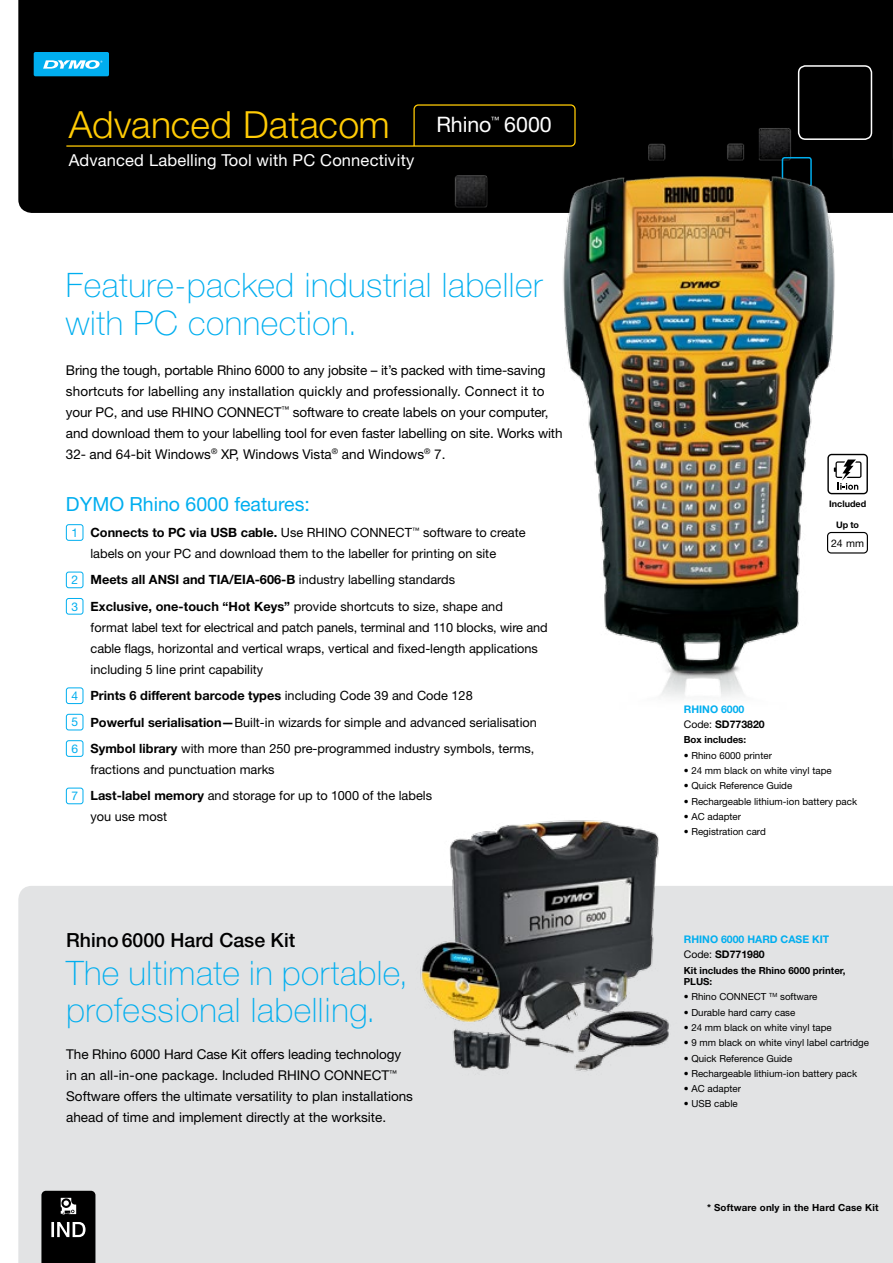
<style>
.page{position:relative;width:893px;height:1263px;background:#fff}
.page>*{position:absolute;margin:0;border:0;box-sizing:border-box;transform-origin:0 0}
.t1{font:300 37.5px "Helvetica Neue LT Pro";color:#ffcb05}
.t2{font:100 33.75px/37.5px "Helvetica Neue LT Pro";letter-spacing:.015em;color:#00aeef}
.t3{font:21.3px "Helvetica Neue LT Pro";color:#fff}
.t4{font:19.5px "Helvetica Neue LT Pro";color:#00aeef}
.t5{font:500 19.5px "Helvetica Neue LT Pro";color:#000}
.t6{font:16.5px "Helvetica Neue LT Pro";letter-spacing:.01em;color:#fff}
.t7{font:13.5px/21px "Helvetica Neue LT Pro";color:#000}
.t8{font:12.75px/26.4px "Helvetica Neue LT Pro";color:#000}
.t9{font:700 10.5px/15.3px "Helvetica Neue LT Pro";color:#00aeef}
.t10{font:10.5px "Helvetica Neue LT Pro";color:#000}
.t11{font:9.75px "Helvetica Neue LT Pro";color:#000}
.t12{font:700 9.75px/11.2px "Helvetica Neue LT Pro";color:#000}
.t13{font:700 9px "Helvetica Neue LT Pro";color:#000}
.t14{font:8.7px "Helvetica Neue LT Pro";color:#fff}
.s1{font-size:12px;color:#00aeef}
.s2{font-weight:700}
.s3{font-weight:400;color:#000}
.s4{color:#000}
</style>
<div class="page">
<div style="left:18px;top:0;width:875px;height:213px;background:#000"></div>
<div style="left:382px;top:4px;width:511px;height:209px;background:#000"></div>
<div style="left:18px;top:886px;width:875px;height:377px;background:#e2e3e4"></div>
<div style="left:34px;top:52px;width:75px;height:24px;background:#00aeef;border-radius:2px"></div>
<svg style="left:43px;top:60px;width:59px;height:9px"></svg>
<div style="left:65px;top:104px;width:511px;height:43px;background:#000"></div>
<svg style="left:838px;top:454px;width:30px;height:40px"></svg>
<div style="left:827px;top:532px;width:41px;height:21px;border:1px solid #000;border-radius:4px"></div>
<div style="left:782px;top:157px;width:30px;height:30px;border:2px solid #00aeef;border-radius:2px"></div>
<div style="left:798px;top:65px;width:74px;height:75px;border:2px solid #fff;border-radius:7px"></div>
<img style="left:555px;top:170px;width:283px;height:528px">
<img style="left:368px;top:820px;width:361px;height:267px">
<svg style="left:41px;top:1191px;width:54px;height:72px;background:#1c1c1c"></svg>
<div style="left:66px;top:524px;width:17px;height:17px;border:1px solid #00aeef;border-radius:2px"></div>
<div style="left:66px;top:572px;width:17px;height:16px;border:1px solid #00aeef;border-radius:2px"></div>
<div style="left:66px;top:598px;width:17px;height:16px;border:1px solid #00aeef;border-radius:2px"></div>
<div style="left:66px;top:687px;width:17px;height:17px;border:1px solid #00aeef;border-radius:2px"></div>
<div style="left:66px;top:714px;width:17px;height:16px;border:1px solid #00aeef;border-radius:2px"></div>
<div style="left:66px;top:740px;width:17px;height:17px;border:1px solid #00aeef;border-radius:2px"></div>
<div style="left:66px;top:788px;width:17px;height:16px;border:1px solid #00aeef;border-radius:2px"></div>
<h1 class="t1" style="left:69px;top:102px;width:424px">Advanced Datacom <sup>Rhino</sup></h1>
<p class="t14" style="left:491px;top:114px;width:10px">™</p>
<h3 class="t3" style="left:504px;top:111px;width:49px">6000</h3>
<p class="t6" style="left:69px;top:149px;width:347px">Advanced Labelling Tool with PC Connectivity</p>
<h2 class="t2" style="left:66px;top:266px;width:478px">Feature-packed industrial labeller with PC connection.</h2>
<p class="t7" style="left:66px;top:359px;width:498px">Bring the tough, portable Rhino 6000 to any jobsite – it’s packed with time-saving shortcuts for labelling any installation quickly and professionally. Connect it to your PC, and use RHINO CONNECT<sup>™</sup> software to create labels on your computer, and download them to your labelling tool for even faster labelling on site. Works with 32- and 64-bit Windows<sup>®</sup> XP, Windows Vista<sup>®</sup> and Windows<sup>®</sup> 7.</p>
<h3 class="t4" style="left:66px;top:492px;width:245px">DYMO Rhino 6000 features:</h3>
<p class="t8" style="left:90px;top:522px;width:437px;line-height:21px;text-indent:-19px"><span class="s1">1</span> <span class="s2">Connects to PC via USB cable.</span> Use RHINO CONNECT<sup>™</sup> software to create labels on your PC and download them to the labeller for printing on site</p>
<p class="t8" style="left:71px;top:566px;width:433px"><span class="s1">2</span> <span class="s2">Meets all ANSI and TIA/EIA-606-B</span> industry labelling standards<br><span class="s1">3</span> <span class="s2">Exclusive, one-touch “Hot Keys”</span> provide shortcuts to size, shape and</p>
<p class="t8" style="left:91px;top:616px;width:458px;line-height:21px">format label text for electrical and patch panels, terminal and 110 blocks, wire and cable flags, horizontal and vertical wraps, vertical and fixed-length applications including 5 line print capability</p>
<p class="t8" style="left:71px;top:682px;width:467px"><span class="s1">4</span> <span class="s2">Prints 6 different barcode types</span> including Code 39 and Code 128<br><span class="s1">5</span> <span class="s2">Powerful serialisation—</span>Built-in wizards for simple and advanced serialisation<br><span class="s1">6</span> <span class="s2">Symbol library</span> with more than 250 pre-programmed industry symbols, terms,</p>
<p class="t8" style="left:71px;top:756px;width:362px;text-indent:19px">fractions and punctuation marks<br><span class="s1">7</span> <span class="s2">Last-label memory</span> and storage for up to 1000 of the labels</p>
<p class="t8" style="left:90px;top:803px;width:78px">you use most</p>
<h3 class="t5" style="left:66px;top:928px;width:230px">Rhino 6000 Hard Case Kit</h3>
<h2 class="t2" style="left:66px;top:954px;width:344px">The ultimate in portable, professional labelling.</h2>
<p class="t7" style="left:66px;top:1043px;width:348px">The Rhino 6000 Hard Case Kit offers leading technology in an all-in-one package. Included RHINO CONNECT<sup>™ </sup>Software offers the ultimate versatility to plan installations ahead of time and implement directly at the worksite.</p>
<p class="t13" style="left:829px;top:498px;width:39px">Included</p>
<p class="t13" style="left:836px;top:519px;width:24px">Up to</p>
<p class="t10" style="left:831px;top:536px;width:34px">24 mm</p>
<p class="t9" style="left:684px;top:701px;width:82px">RHINO 6000<br><span class="s3">Code:</span> <span class="s4">SD773820</span></p>
<p class="t12" style="left:684px;top:734px;width:64px">Box includes:</p>
<p class="t11" style="left:684px;top:749px;width:90px">• Rhino 6000 printer</p>
<p class="t11" style="left:684px;top:764px;width:149px">• 24 mm black on white vinyl tape</p>
<p class="t11" style="left:684px;top:780px;width:110px">• Quick Reference Guide</p>
<p class="t11" style="left:684px;top:795px;width:175px">• Rechargeable lithium-ion battery pack</p>
<p class="t11" style="left:684px;top:810px;width:59px">• AC adapter</p>
<p class="t11" style="left:684px;top:826px;width:83px">• Registration card</p>
<p class="t9" style="left:684px;top:931px;width:147px">RHINO 6000 HARD CASE KIT<br><span class="s3">Code:</span> <span class="s4">SD771980</span></p>
<p class="t12" style="left:684px;top:964px;width:163px">Kit includes the Rhino 6000 printer,<br>PLUS:</p>
<p class="t11" style="left:684px;top:991px;width:135px">• Rhino CONNECT <sup>TM</sup> software</p>
<p class="t11" style="left:684px;top:1006px;width:113px">• Durable hard carry case</p>
<p class="t11" style="left:684px;top:1021px;width:149px">• 24 mm black on white vinyl tape</p>
<p class="t11" style="left:684px;top:1037px;width:187px">• 9 mm black on white vinyl label cartridge</p>
<p class="t11" style="left:684px;top:1052px;width:110px">• Quick Reference Guide</p>
<p class="t11" style="left:684px;top:1067px;width:175px">• Rechargeable lithium-ion battery pack</p>
<p class="t11" style="left:684px;top:1082px;width:59px">• AC adapter</p>
<p class="t11" style="left:684px;top:1098px;width:55px">• USB cable</p>
<p class="t12" style="left:707px;top:1201px;width:173px">* Software only in the Hard Case Kit</p>
</div>
